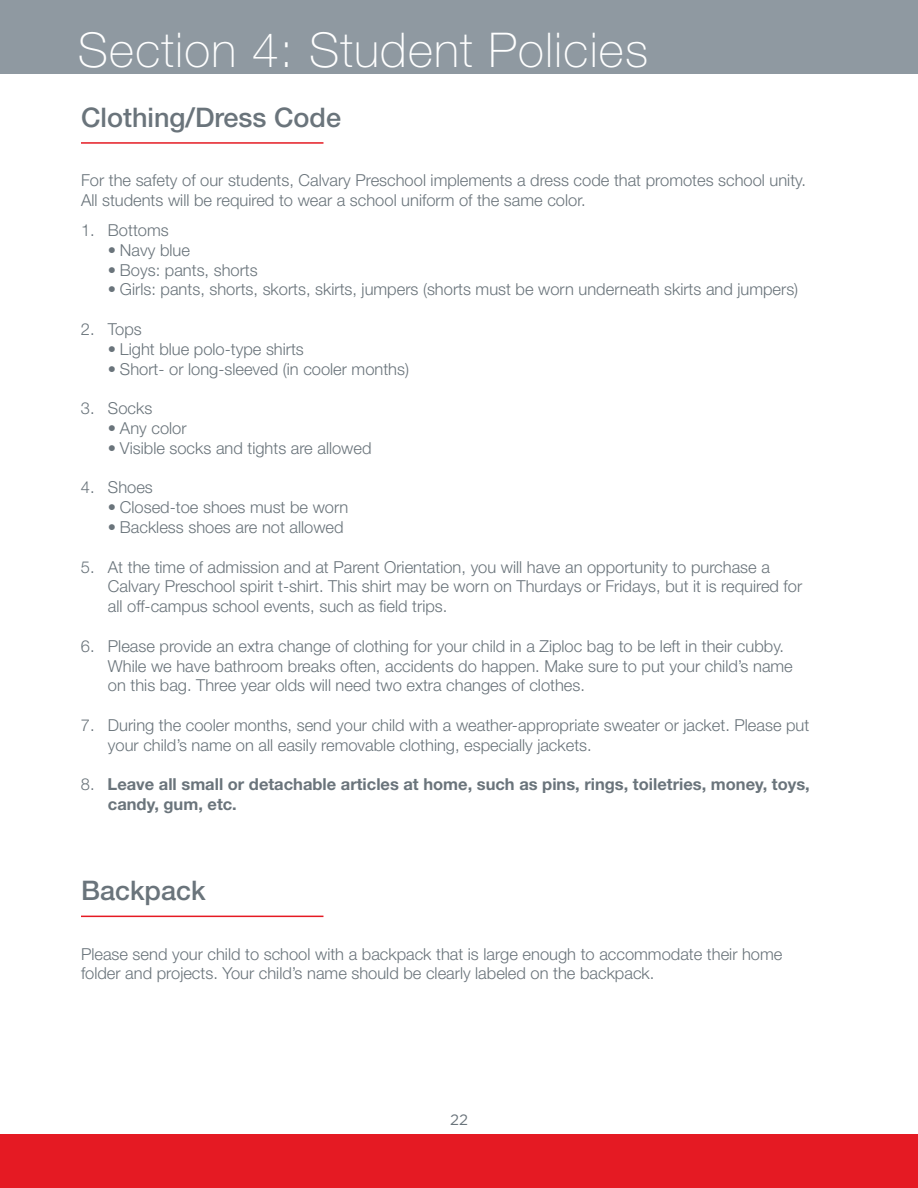
<style>
.page{position:relative;width:918px;height:1188px;background:#fff}
.page>*{position:absolute;margin:0;border:0;box-sizing:border-box;transform-origin:0 0}
.t1{font:100 48px "Helvetica Neue LT Std";letter-spacing:.025em;color:#fff}
.t2{font:500 27px "Helvetica Neue LT Std";color:#6a747b}
.t3{font:300 16.5px/19.8px "Helvetica Neue LT Std";color:#6a747b}
.t4{font:700 16.5px/19.8px "Helvetica Neue LT Std";color:#6a747b}
.t5{font:15px "Gotham";color:#6a747b}
.s1{font-weight:300}
</style>
<div class="page">
<div style="left:0;top:0;width:918px;height:74px;background:#8f99a1"></div>
<hr style="left:81px;top:142px;width:242px;height:2px;background:#e51a23">
<hr style="left:81px;top:916px;width:242px;height:1px;background:#e51a23">
<div style="left:16px;top:1134px;width:902px;height:54px;background:#e51a23"></div>
<h1 class="t1" style="left:78px;top:23px;width:572px">Section 4: Student Policies</h1>
<h2 class="t2" style="left:81px;top:101px;width:262px">Clothing/Dress Code</h2>
<p class="t3" style="left:81px;top:170px;width:726px">For the safety of our students, Calvary Preschool implements a dress code that promotes school unity.<br>All students will be required to wear a school uniform of the same color.</p>
<p class="t3" style="left:81px;top:220px;width:89px">1. Bottoms</p>
<p class="t3" style="left:108px;top:240px;width:83px">• Navy blue</p>
<p class="t3" style="left:108px;top:260px;width:151px">• Boys: pants, shorts</p>
<p class="t3" style="left:108px;top:279px;width:692px">• Girls: pants, shorts, skorts, skirts, jumpers (shorts must be worn underneath skirts and jumpers)</p>
<p class="t3" style="left:81px;top:319px;width:62px">2. Tops</p>
<p class="t3" style="left:108px;top:339px;width:197px">• Light blue polo-type shirts</p>
<p class="t3" style="left:108px;top:359px;width:303px">• Short- or long-sleeved (in cooler months)</p>
<p class="t3" style="left:81px;top:398px;width:73px">3. Socks</p>
<p class="t3" style="left:108px;top:418px;width:80px">• Any color</p>
<p class="t3" style="left:108px;top:438px;width:265px">• Visible socks and tights are allowed</p>
<p class="t3" style="left:81px;top:477px;width:73px">4. Shoes</p>
<p class="t3" style="left:108px;top:497px;width:242px">• Closed-toe shoes must be worn</p>
<p class="t3" style="left:108px;top:517px;width:237px">• Backless shoes are not allowed</p>
<p class="t3" style="left:108px;top:557px;width:696px;text-indent:-27px">5. At the time of admission and at Parent Orientation, you will have an opportunity to purchase a<br>Calvary Preschool spirit t-shirt. This shirt may be worn on Thurdays or Fridays, but it is required for all off-campus school events, such as field trips.</p>
<p class="t3" style="left:108px;top:636px;width:686px;text-indent:-27px">6. Please provide an extra change of clothing for your child in a Ziploc bag to be left in their cubby.<br>While we have bathroom breaks often, accidents do happen. Make sure to put your child’s name on this bag. Three year olds will need two extra changes of clothes.</p>
<p class="t3" style="left:108px;top:715px;width:703px;text-indent:-27px">7. During the cooler months, send your child with a weather-appropriate sweater or jacket. Please put your child’s name on all easily removable clothing, especially jackets.</p>
<p class="t4" style="left:108px;top:774px;width:703px;text-indent:-27px"><span class="s1">8.</span> Leave all small or detachable articles at home, such as pins, rings, toiletries, money, toys, candy, gum, etc.</p>
<h2 class="t2" style="left:81px;top:875px;width:126px">Backpack</h2>
<p class="t3" style="left:81px;top:944px;width:703px">Please send your child to school with a backpack that is large enough to accommodate their home folder and projects. Your child’s name should be clearly labeled on the backpack.</p>
<p class="t5" style="left:450px;top:1111px;width:19px">22</p>
</div>
